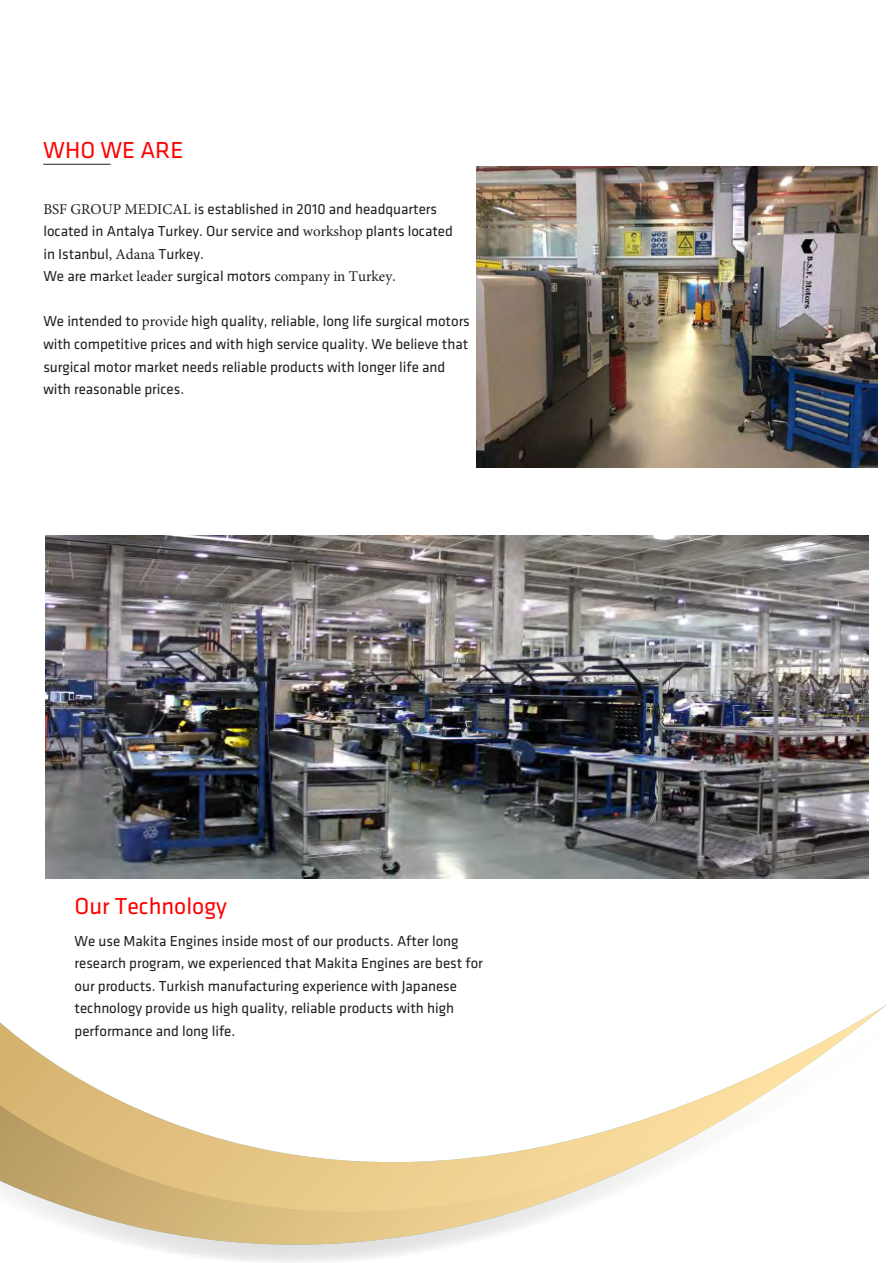
<style>
.page{position:relative;width:893px;height:1263px;background:#fff}
.page>*{position:absolute;margin:0;border:0;box-sizing:border-box;transform-origin:0 0}
.t1{font:24px "Klavika";color:#f00}
.t2{font:15px/22.5px "Klavika";color:#231f20}
.t3{font:15px "Minion Pro";color:#231f20}
.s1{font-family:"Minion Pro"}
.s2{font-family:"Klavika"}
</style>
<div class="page">
<svg style="left:140px;top:1245px;width:308px;height:18px"></svg>
<svg style="left:0;top:1004px;width:887px;height:241px"></svg>
<svg style="left:0;top:1063px;width:725px;height:181px"></svg>
<img style="left:476px;top:166px;width:401px;height:301px">
<hr style="left:43px;top:164px;width:68px;height:1px;background:#231f20">
<img style="left:46px;top:535px;width:822px;height:343px">
<h1 class="t1" style="left:43px;top:137px;width:142px">WHO WE ARE</h1>
<p class="t2" style="left:43px;top:198px;width:411px"><span class="s1">BSF GROUP MEDICAL</span> is established in 2010 and headquarters located in Antalya Turkey. Our service and <span class="s1">workshop</span> plants located in Istanbul<span class="s1">, Adana</span> Turkey.</p>
<p class="t3" style="left:43px;top:266px;width:354px"><span class="s2">We are ma</span>rket leader <span class="s2">surgical motors</span> company in Turkey<span class="s2">.</span></p>
<p class="t2" style="left:43px;top:310px;width:428px">We intended to <span class="s1">provide</span> high quality, reliable, long life surgical motors with competitive prices and with high service quality. We believe that surgical motor market needs reliable products with longer life and with reasonable prices.</p>
<h1 class="t1" style="left:74px;top:893px;width:154px">Our Technology</h1>
<p class="t2" style="left:75px;top:930px;width:410px">We use Makita Engines inside most of our products. After long research program, we experienced that Makita Engines are best for our products. Turkish manufacturing experience with Japanese technology provide us high quality, reliable products with high performance and long life.</p>
</div>
